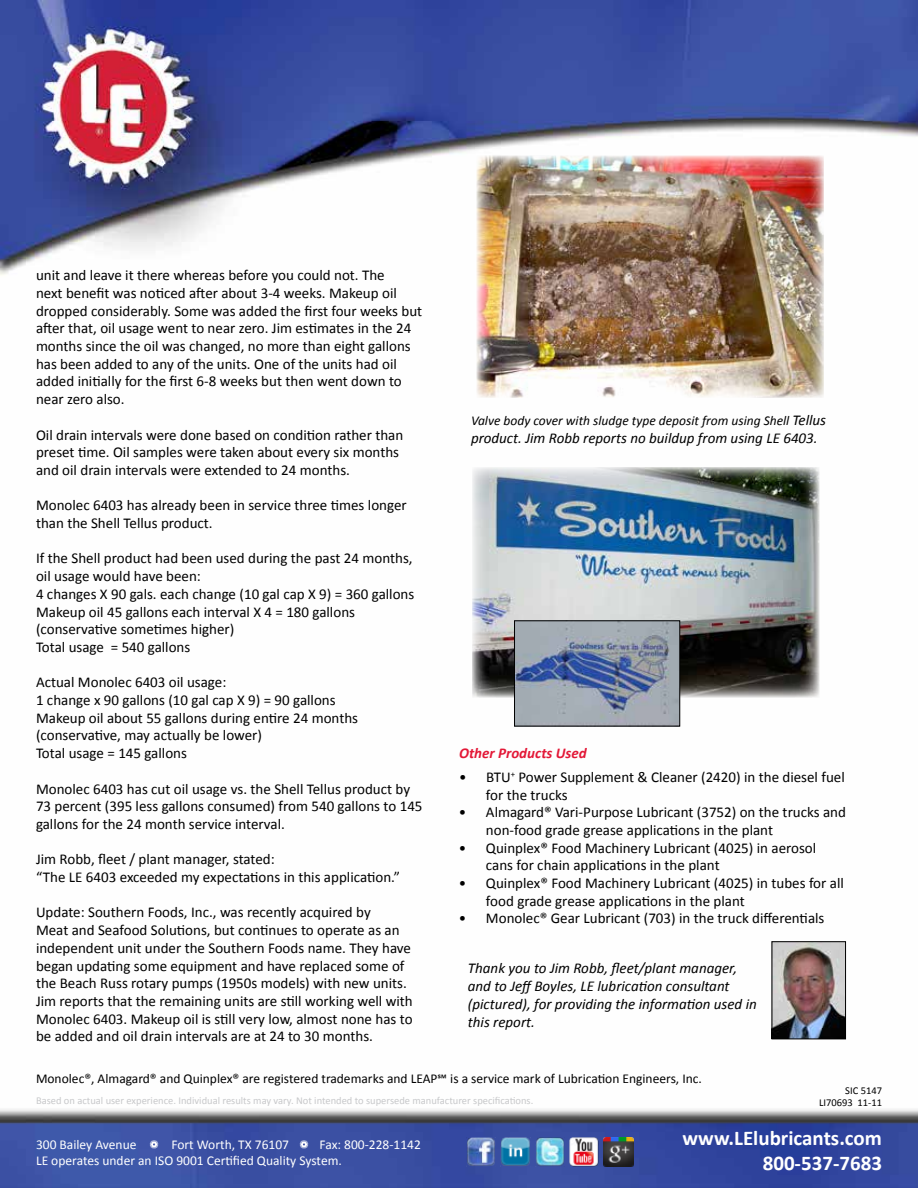
<style>
.page{position:relative;width:918px;height:1188px;background:#fff}
.page>*{position:absolute;margin:0;border:0;box-sizing:border-box;transform-origin:0 0}
.t1{font:700 21px/25.2px "Calibri";color:#fff;text-align:right}
.t2{font:15px/17.7px "Calibri";color:#000}
.t3{font:italic 15px/18px "Calibri";color:#000}
.t4{font:italic 700 15px "Calibri";color:#e31837}
.t5{font:13.5px "Calibri";color:#000}
.t6{font:13.5px/16.2px "Calibri";color:#fff}
.t7{font:italic 13.5px "Calibri";color:#000}
.t8{font:10.5px "Calibri";color:#c7c8ca}
.t9{font:10.5px/12.6px "Calibri";color:#000;text-align:right}
.s1{font-size:15px}
</style>
<div class="page">
<img style="left:0;top:0;width:918px;height:1188px">
<svg style="left:150px;top:1140px;width:8px;height:9px"></svg>
<svg style="left:300px;top:1140px;width:8px;height:9px"></svg>
<img style="left:467px;top:1138px;width:29px;height:29px">
<img style="left:501px;top:1138px;width:29px;height:29px">
<img style="left:570px;top:1138px;width:29px;height:29px">
<img style="left:535px;top:1138px;width:30px;height:29px">
<img style="left:604px;top:1138px;width:29px;height:29px">
<img style="left:774px;top:943px;width:70px;height:94px">
<div style="left:772px;top:941px;width:74px;height:98px;border:1px solid #000"></div>
<img style="left:477px;top:156px;width:347px;height:242px">
<img style="left:472px;top:467px;width:347px;height:231px">
<img style="left:516px;top:622px;width:162px;height:102px">
<div style="left:514px;top:620px;width:166px;height:106px;border:1px solid #000"></div>
<p class="t2" style="left:36px;top:266px;width:388px">unit and leave it there whereas before you could not. The<br>next benefit was noticed after about 3-4 weeks. Makeup oil dropped considerably. Some was added the first four weeks but after that, oil usage went to near zero. Jim estimates in the 24 months since the oil was changed, no more than eight gallons has been added to any of the units. One of the units had oil added initially for the first 6-8 weeks but then went down to near zero also.</p>
<p class="t2" style="left:36px;top:426px;width:369px">Oil drain intervals were done based on condition rather than preset time. Oil samples were taken about every six months and oil drain intervals were extended to 24 months.</p>
<p class="t2" style="left:36px;top:497px;width:372px">Monolec 6403 has already been in service three times longer than the Shell Tellus product.</p>
<p class="t2" style="left:36px;top:550px;width:380px">If the Shell product had been used during the past 24 months, oil usage would have been:<br>4 changes X 90 gals. each change (10 gal cap X 9) = 360 gallons Makeup oil 45 gallons each interval X 4 = 180 gallons (conservative sometimes higher)<br>Total usage = 540 gallons</p>
<p class="t2" style="left:36px;top:674px;width:324px">Actual Monolec 6403 oil usage:<br>1 change x 90 gallons (10 gal cap X 9) = 90 gallons Makeup oil about 55 gallons during entire 24 months (conservative, may actually be lower)<br>Total usage = 145 gallons</p>
<p class="t2" style="left:36px;top:780px;width:388px">Monolec 6403 has cut oil usage vs. the Shell Tellus product by<br>73 percent (395 less gallons consumed) from 540 gallons to 145 gallons for the 24 month service interval.</p>
<p class="t2" style="left:36px;top:851px;width:366px">Jim Robb, fleet / plant manager, stated:<br>“The LE 6403 exceeded my expectations in this application.”</p>
<p class="t2" style="left:36px;top:904px;width:378px">Update: Southern Foods, Inc., was recently acquired by<br>Meat and Seafood Solutions, but continues to operate as an independent unit under the Southern Foods name. They have began updating some equipment and have replaced some of the Beach Russ rotary pumps (1950s models) with new units.<br>Jim reports that the remaining units are still working well with Monolec 6403. Makeup oil is still very low, almost none has to be added and oil drain intervals are at 24 to 30 months.</p>
<p class="t7" style="left:471px;top:411px;width:357px">Valve body cover with sludge type deposit from using Shell <span class="s1">Tellus</span></p>
<p class="t3" style="left:471px;top:428px;width:348px">product. Jim Robb reports no buildup from using LE 6403.</p>
<p class="t4" style="left:459px;top:744px;width:129px">Other Products Used</p>
<p class="t2" style="left:486px;top:768px;width:360px;text-indent:-27px">• BTU<sup>+</sup> Power Supplement &amp; Cleaner (2420) in the diesel fuel for the trucks</p>
<p class="t2" style="left:486px;top:803px;width:361px;text-indent:-27px">• Almagard® Vari-Purpose Lubricant (3752) on the trucks and non-food grade grease applications in the plant</p>
<p class="t2" style="left:486px;top:839px;width:332px;text-indent:-27px">• Quinplex® Food Machinery Lubricant (4025) in aerosol cans for chain applications in the plant</p>
<p class="t2" style="left:486px;top:874px;width:359px;text-indent:-27px">• Quinplex® Food Machinery Lubricant (4025) in tubes for all food grade grease applications in the plant</p>
<p class="t2" style="left:459px;top:910px;width:367px">• Monolec® Gear Lubricant (703) in the truck differentials</p>
<p class="t3" style="left:468px;top:959px;width:290px">Thank you to Jim Robb, fleet/plant manager, and to Jeff Boyles, LE lubrication consultant (pictured), for providing the information used in this report.</p>
<p class="t5" style="left:36px;top:1070px;width:667px">Monolec®, Almagard® and Quinplex® are registered trademarks and LEAP℠ is a service mark of Lubrication Engineers, Inc.</p>
<p class="t9" style="left:819px;top:1084px;width:64px">SIC 5147<br>LI70693 11-11</p>
<h1 class="t1" style="left:683px;top:1125px;width:201px">www.LElubricants.com<br>800-537-7683</h1>
<p class="t8" style="left:36px;top:1094px;width:499px">Based on actual user experience. Individual results may vary. Not intended to supersede manufacturer specifications.</p>
<p class="t6" style="left:36px;top:1136px;width:102px">300 Bailey Avenue</p>
<p class="t6" style="left:171px;top:1136px;width:119px">Fort Worth, TX 76107</p>
<p class="t6" style="left:36px;top:1136px;width:386px;text-indent:284px">Fax: 800-228-1142<br>LE operates under an ISO 9001 Certified Quality System.</p>
</div>
